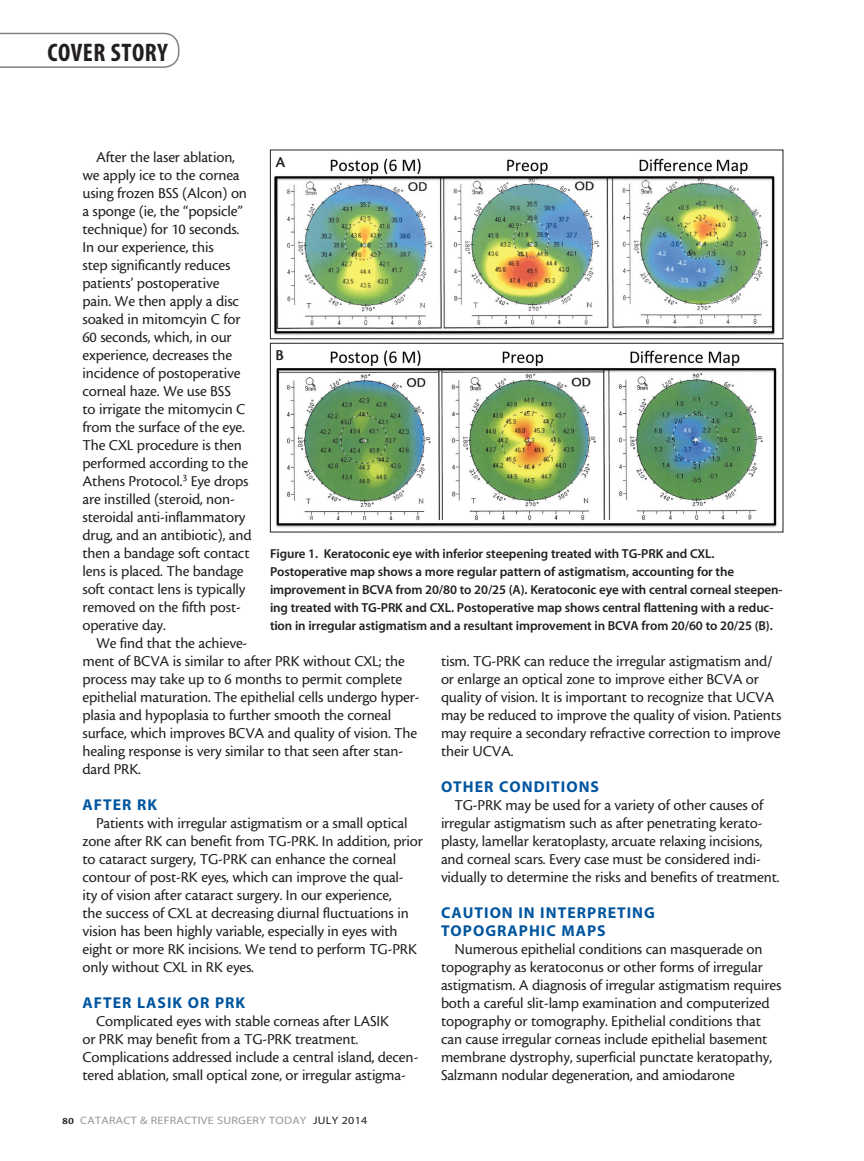
<style>
.page{position:relative;width:864px;height:1161px;background:#fff}
.page>*{position:absolute;margin:0;border:0;box-sizing:border-box;transform-origin:0 0}
.t1{font:25.5px "Myriad MM 700 300";letter-spacing:.02em;color:#231f20}
.body{font:15.75px/18px "Cronos MM 408 10";letter-spacing:-.01em;color:#231f20}
.subhead{font:15.75px/18px "Myriad MM 700 600";letter-spacing:.065em;color:#01559f}
.t2{font:15.75px "Cronos MM 574 10";color:#231f20}
.t3{font:13.05px/18px "Myriad MM 565 600";letter-spacing:-.01em;color:#231f20}
.t4{font:10.8px "Myriad MM 400 600";letter-spacing:.025em;color:#939598;scale:1.11 1}
.s1{font-family:"Cronos MM 574 8";font-size:10.2px;color:#231f20}
.s2{color:#231f20}
</style>
<div class="page">
<svg style="left:0;top:33px;width:179px;height:35px"></svg>
<img style="left:274px;top:158px;width:501px;height:178px">
<div style="left:270px;top:150px;width:513px;height:189px;border:1px solid #231f20"></div>
<img style="left:276px;top:350px;width:501px;height:178px">
<div style="left:270px;top:343px;width:513px;height:189px;border:1px solid #231f20"></div>
<h1 class="t1" style="left:48px;top:40px;width:122px">COVER STORY</h1>
<p class="body" style="left:82px;top:148px;width:171px;text-indent:14px">After the laser ablation, we apply ice to the cornea using frozen BSS (Alcon) on a sponge (ie, the “popsicle” technique) for 10 seconds.<br>In our experience, this<br>step significantly reduces patients’ postoperative pain. We then apply a disc soaked in mitomcyin C for<br>60 seconds, which, in our experience, decreases the incidence of postoperative corneal haze. We use BSS<br>to irrigate the mitomycin C from the surface of the eye.<br>The CXL procedure is then performed according to the<br>Athens Protocol.<sup>3</sup> Eye drops are instilled (steroid, non&shy;steroidal anti-inflammatory drug, and an antibiotic), and then a bandage soft contact lens is placed. The bandage soft contact lens is typically removed on the fifth post&shy;operative day.</p>
<p class="body" style="left:82px;top:634px;width:339px;text-indent:14px">We find that the achieve-<br>ment of BCVA is similar to after PRK without CXL; the process may take up to 6 months to permit complete epithelial maturation. The epithelial cells undergo hyper&shy;plasia and hypoplasia to further smooth the corneal surface, which improves BCVA and quality of vision. The healing response is very similar to that seen after stan&shy;dard PRK.</p>
<p class="subhead" style="left:82px;top:797px;width:76px">AFTER RK</p>
<p class="body" style="left:82px;top:814px;width:342px;text-indent:14px">Patients with irregular astigmatism or a small optical zone after RK can benefit from TG-PRK. In addition, prior to cataract surgery, TG-PRK can enhance the corneal contour of post-RK eyes, which can improve the qual-<br>ity of vision after cataract surgery. In our experience,<br>the success of CXL at decreasing diurnal fluctuations in vision has been highly variable, especially in eyes with eight or more RK incisions. We tend to perform TG-PRK only without CXL in RK eyes.</p>
<p class="subhead" style="left:82px;top:995px;width:164px">AFTER LASIK OR PRK</p>
<p class="body" style="left:82px;top:1012px;width:337px;text-indent:14px">Complicated eyes with stable corneas after LASIK<br>or PRK may benefit from a TG-PRK treatment.<br>Complications addressed include a central island, decen&shy;tered ablation, small optical zone, or irregular astigma-</p>
<p class="t2" style="left:275px;top:154px;width:11px">A</p>
<p class="t2" style="left:275px;top:347px;width:10px">B</p>
<p class="t3" style="left:270px;top:545px;width:514px">Figure 1. Keratoconic eye with inferior steepening treated with TG-PRK and CXL.<br>Postoperative map shows a more regular pattern of astigmatism, accounting for the improvement in BCVA from 20/80 to 20/25 (A). Keratoconic eye with central corneal steepen&shy;ing treated with TG-PRK and CXL. Postoperative map shows central flattening with a reduc&shy;tion in irregular astigmatism and a resultant improvement in BCVA from 20/60 to 20/25 (B).</p>
<p class="body" style="left:441px;top:652px;width:342px">tism. TG-PRK can reduce the irregular astigmatism and/ or enlarge an optical zone to improve either BCVA or quality of vision. It is important to recognize that UCVA may be reduced to improve the quality of vision. Patients may require a secondary refractive correction to improve their UCVA.</p>
<p class="subhead" style="left:441px;top:779px;width:160px">OTHER CONDITIONS</p>
<p class="body" style="left:441px;top:796px;width:340px;text-indent:14px">TG-PRK may be used for a variety of other causes of irregular astigmatism such as after penetrating kerato&shy;plasty, lamellar keratoplasty, arcuate relaxing incisions, and corneal scars. Every case must be considered indi&shy;vidually to determine the risks and benefits of treatment.</p>
<p class="subhead" style="left:441px;top:905px;width:215px">CAUTION IN INTERPRETING<br>TOPOGRAPHIC MAPS</p>
<p class="body" style="left:441px;top:940px;width:342px;text-indent:14px">Numerous epithelial conditions can masquerade on topography as keratoconus or other forms of irregular astigmatism. A diagnosis of irregular astigmatism requires both a careful slit-lamp examination and computerized topography or tomography. Epithelial conditions that can cause irregular corneas include epithelial basement membrane dystrophy, superficial punctate keratopathy, Salzmann nodular degeneration, and amiodarone</p>
<p class="t4" style="left:62px;top:1115px;width:276px"><span class="s1">80</span> CATARACT &amp; REFRACTIVE SURGERY TODAY <span class="s2">JULY 2014</span></p>
</div>
